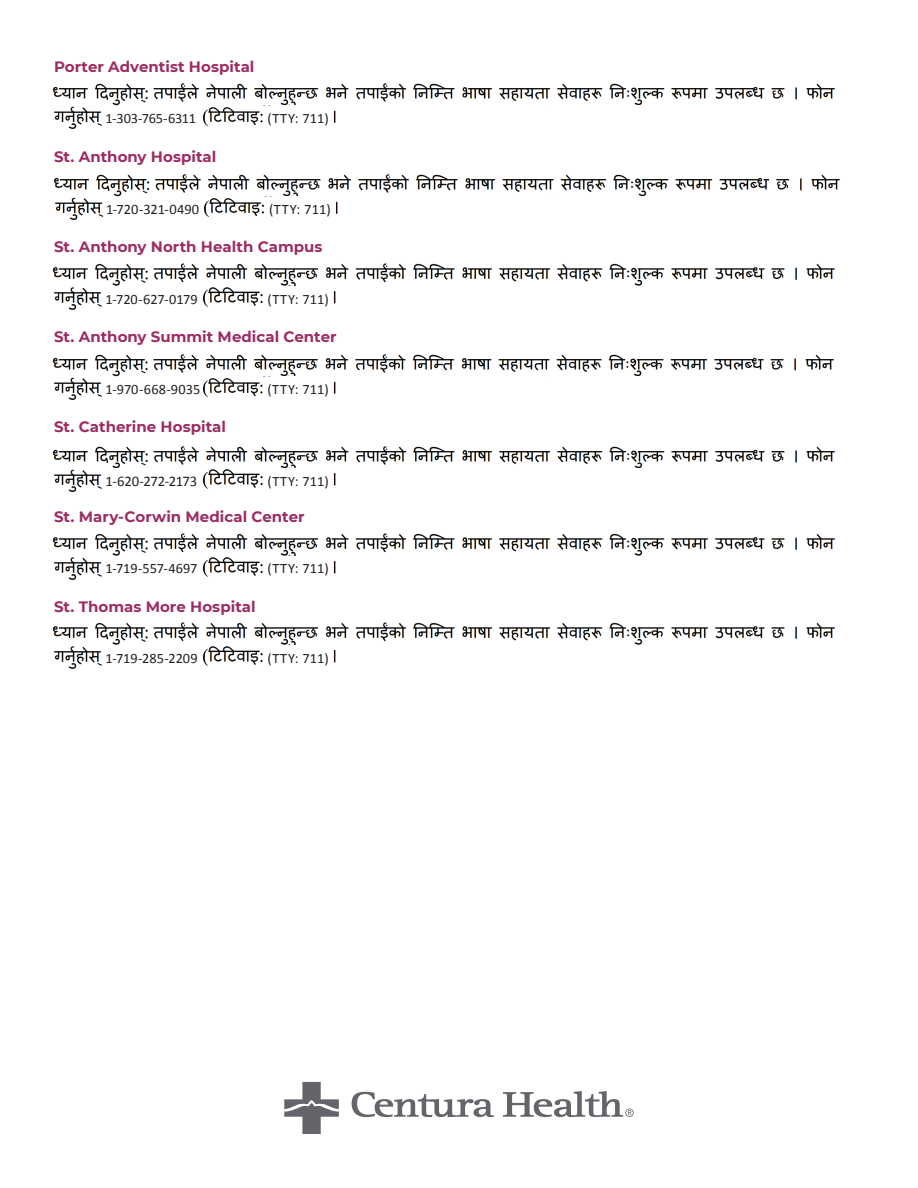
<style>
.page{position:relative;width:918px;height:1188px;background:#fff}
.page>*{position:absolute;margin:0;border:0;box-sizing:border-box;transform-origin:0 0}
.t1{font:700 15px "Montserrat";color:#9c2c63}
.t2{font:14.7px "Calibri";letter-spacing:-.015em;color:#231f20}
.t3{font:14.4px "Calibri";letter-spacing:.005em;color:#231f20}
</style>
<div class="page">
<svg style="left:352px;top:1092px;width:142px;height:25px"></svg>
<svg style="left:284px;top:1082px;width:55px;height:52px"></svg>
<svg style="left:503px;top:1091px;width:131px;height:26px"></svg>
<img style="left:52px;top:83px;width:783px;height:46px">
<div style="left:106px;top:106px;width:340px;height:23px;background:#fff"></div>
<img style="left:202px;top:106px;width:616px;height:23px">
<div style="left:268px;top:106px;width:126px;height:23px;background:#fff"></div>
<img style="left:333px;top:106px;width:419px;height:23px">
<img style="left:53px;top:174px;width:787px;height:46px">
<div style="left:106px;top:197px;width:343px;height:23px;background:#fff"></div>
<img style="left:203px;top:197px;width:620px;height:23px">
<div style="left:269px;top:197px;width:127px;height:23px;background:#fff"></div>
<img style="left:335px;top:197px;width:421px;height:23px">
<img style="left:52px;top:263px;width:783px;height:47px">
<div style="left:106px;top:287px;width:340px;height:23px;background:#fff"></div>
<img style="left:202px;top:286px;width:616px;height:24px">
<div style="left:268px;top:287px;width:126px;height:23px;background:#fff"></div>
<img style="left:331px;top:286px;width:421px;height:24px">
<img style="left:52px;top:354px;width:782px;height:46px">
<div style="left:106px;top:377px;width:340px;height:23px;background:#fff"></div>
<img style="left:202px;top:377px;width:616px;height:23px">
<div style="left:267px;top:377px;width:127px;height:23px;background:#fff"></div>
<img style="left:333px;top:377px;width:418px;height:23px">
<img style="left:52px;top:533px;width:783px;height:47px">
<div style="left:106px;top:557px;width:340px;height:23px;background:#fff"></div>
<img style="left:202px;top:556px;width:616px;height:24px">
<div style="left:268px;top:557px;width:126px;height:23px;background:#fff"></div>
<img style="left:331px;top:556px;width:421px;height:24px">
<img style="left:52px;top:622px;width:783px;height:47px">
<div style="left:106px;top:646px;width:340px;height:23px;background:#fff"></div>
<img style="left:202px;top:645px;width:616px;height:24px">
<div style="left:268px;top:646px;width:126px;height:23px;background:#fff"></div>
<img style="left:331px;top:645px;width:421px;height:24px">
<img style="left:52px;top:446px;width:783px;height:46px">
<div style="left:106px;top:469px;width:340px;height:23px;background:#fff"></div>
<img style="left:202px;top:469px;width:616px;height:23px">
<div style="left:268px;top:469px;width:126px;height:23px;background:#fff"></div>
<img style="left:333px;top:469px;width:419px;height:23px">
<p class="t1" style="left:54px;top:56px;width:202px">Porter Adventist Hospital</p>
<p class="t3" style="left:106px;top:109px;width:92px">1-303-765-6311</p>
<p class="t3" style="left:268px;top:109px;width:63px">(TTY: 711)</p>
<p class="t1" style="left:54px;top:146px;width:164px">St. Anthony Hospital</p>
<p class="t3" style="left:106px;top:200px;width:95px">1-720-321-0490</p>
<p class="t3" style="left:269px;top:200px;width:63px">(TTY: 711)</p>
<p class="t1" style="left:54px;top:236px;width:270px">St. Anthony North Health Campus</p>
<p class="t3" style="left:106px;top:290px;width:94px">1-720-627-0179</p>
<p class="t3" style="left:268px;top:290px;width:63px">(TTY: 711)</p>
<p class="t1" style="left:54px;top:326px;width:284px">St. Anthony Summit Medical Center</p>
<p class="t3" style="left:106px;top:380px;width:96px">1-970-668-9035</p>
<p class="t3" style="left:267px;top:380px;width:63px">(TTY: 711)</p>
<p class="t1" style="left:54px;top:416px;width:174px">St. Catherine Hospital</p>
<p class="t2" style="left:106px;top:472px;width:93px">1-620-272-2173</p>
<p class="t3" style="left:268px;top:472px;width:63px">(TTY: 711)</p>
<p class="t1" style="left:54px;top:506px;width:252px">St. Mary-Corwin Medical Center</p>
<p class="t3" style="left:106px;top:560px;width:93px">1-719-557-4697</p>
<p class="t3" style="left:268px;top:560px;width:63px">(TTY: 711)</p>
<p class="t1" style="left:54px;top:596px;width:203px">St. Thomas More Hospital</p>
<p class="t3" style="left:106px;top:649px;width:94px">1-719-285-2209</p>
<p class="t3" style="left:268px;top:649px;width:63px">(TTY: 711)</p>
</div>
